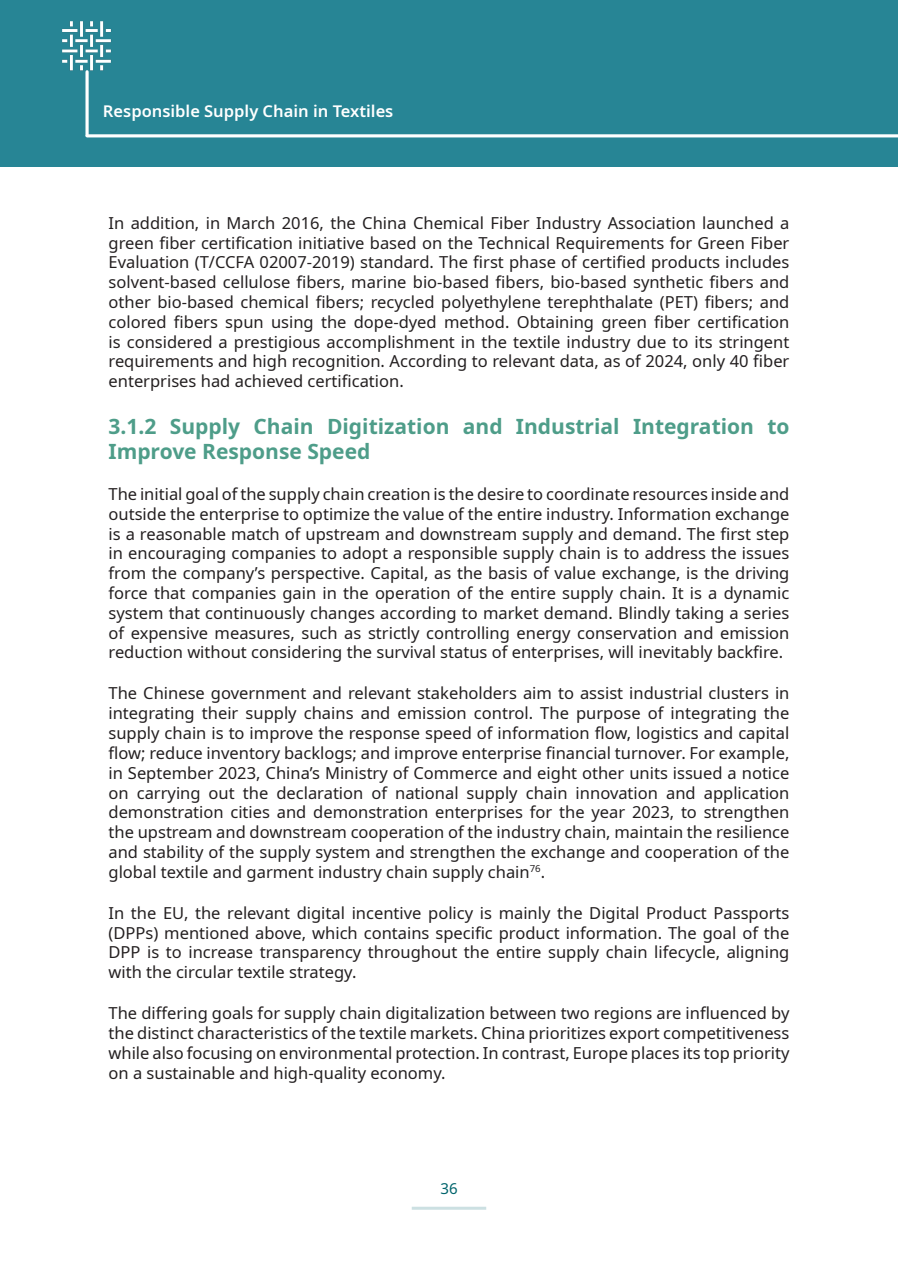
<style>
.page{position:relative;width:898px;height:1263px;background:#fff}
.page>*{position:absolute;margin:0;border:0;box-sizing:border-box;transform-origin:0 0}
.Header_3_-_new{font:700 21px/25.2px "Noto Sans";color:#4e9d89}
.Body_text{font:16.5px/19.8px "Noto Sans";color:#231f20;text-align:justify}
.masthead_titles{font:600 16.5px "Noto Sans";color:#fff}
.t1{font:15px "Noto Sans";color:#00646c}
</style>
<div class="page">
<hr style="left:411px;top:1207px;width:75px;height:3px;background:#cce0e2">
<div style="left:0;top:0;width:897px;height:167px;background:#278595"></div>
<svg style="left:85px;top:73px;width:4px;height:63px"></svg>
<img style="left:62px;top:21px;width:49px;height:52px">
<hr style="left:87px;top:134px;width:810px;height:3px;background:#fff">
<p class="masthead_titles" style="left:103px;top:100px;width:292px">Responsible Supply Chain in Textiles</p>
<p class="Body_text" style="left:108px;top:213px;width:682px">In addition, in March 2016, the China Chemical Fiber Industry Association launched a green fiber certification initiative based on the Technical Requirements for Green Fiber Evaluation (T/CCFA 02007-2019) standard. The first phase of certified products includes solvent-based cellulose fibers, marine bio-based fibers, bio-based synthetic fibers and other bio-based chemical fibers; recycled polyethylene terephthalate (PET) fibers; and colored fibers spun using the dope-dyed method. Obtaining green fiber certification is considered a prestigious accomplishment in the textile industry due to its stringent requirements and high recognition. According to relevant data, as of 2024, only 40 fiber enterprises had achieved certification.</p>
<p class="Header_3_-_new" style="left:108px;top:414px;width:682px">3.1.2 Supply Chain Digitization and Industrial Integration to<br>Improve Response Speed</p>
<p class="Body_text" style="left:108px;top:484px;width:682px">The initial goal of the supply chain creation is the desire to coordinate resources inside and outside the enterprise to optimize the value of the entire industry. Information exchange is a reasonable match of upstream and downstream supply and demand. The first step in encouraging companies to adopt a responsible supply chain is to address the issues from the company’s perspective. Capital, as the basis of value exchange, is the driving force that companies gain in the operation of the entire supply chain. It is a dynamic system that continuously changes according to market demand. Blindly taking a series of expensive measures, such as strictly controlling energy conservation and emission reduction without considering the survival status of enterprises, will inevitably backfire.</p>
<p class="Body_text" style="left:108px;top:684px;width:682px">The Chinese government and relevant stakeholders aim to assist industrial clusters in integrating their supply chains and emission control. The purpose of integrating the supply chain is to improve the response speed of information flow, logistics and capital flow; reduce inventory backlogs; and improve enterprise financial turnover. For example, in September 2023, China’s Ministry of Commerce and eight other units issued a notice on carrying out the declaration of national supply chain innovation and application demonstration cities and demonstration enterprises for the year 2023, to strengthen the upstream and downstream cooperation of the industry chain, maintain the resilience and stability of the supply system and strengthen the exchange and cooperation of the global textile and garment industry chain supply chain<sup>76</sup>.</p>
<p class="Body_text" style="left:108px;top:903px;width:682px">In the EU, the relevant digital incentive policy is mainly the Digital Product Passports (DPPs) mentioned above, which contains specific product information. The goal of the DPP is to increase transparency throughout the entire supply chain lifecycle, aligning with the circular textile strategy.</p>
<p class="Body_text" style="left:108px;top:1004px;width:682px">The differing goals for supply chain digitalization between two regions are influenced by the distinct characteristics of the textile markets. China prioritizes export competitiveness while also focusing on environmental protection. In contrast, Europe places its top priority on a sustainable and high-quality economy.</p>
<p class="t1" style="left:440px;top:1178px;width:19px">36</p>
</div>
